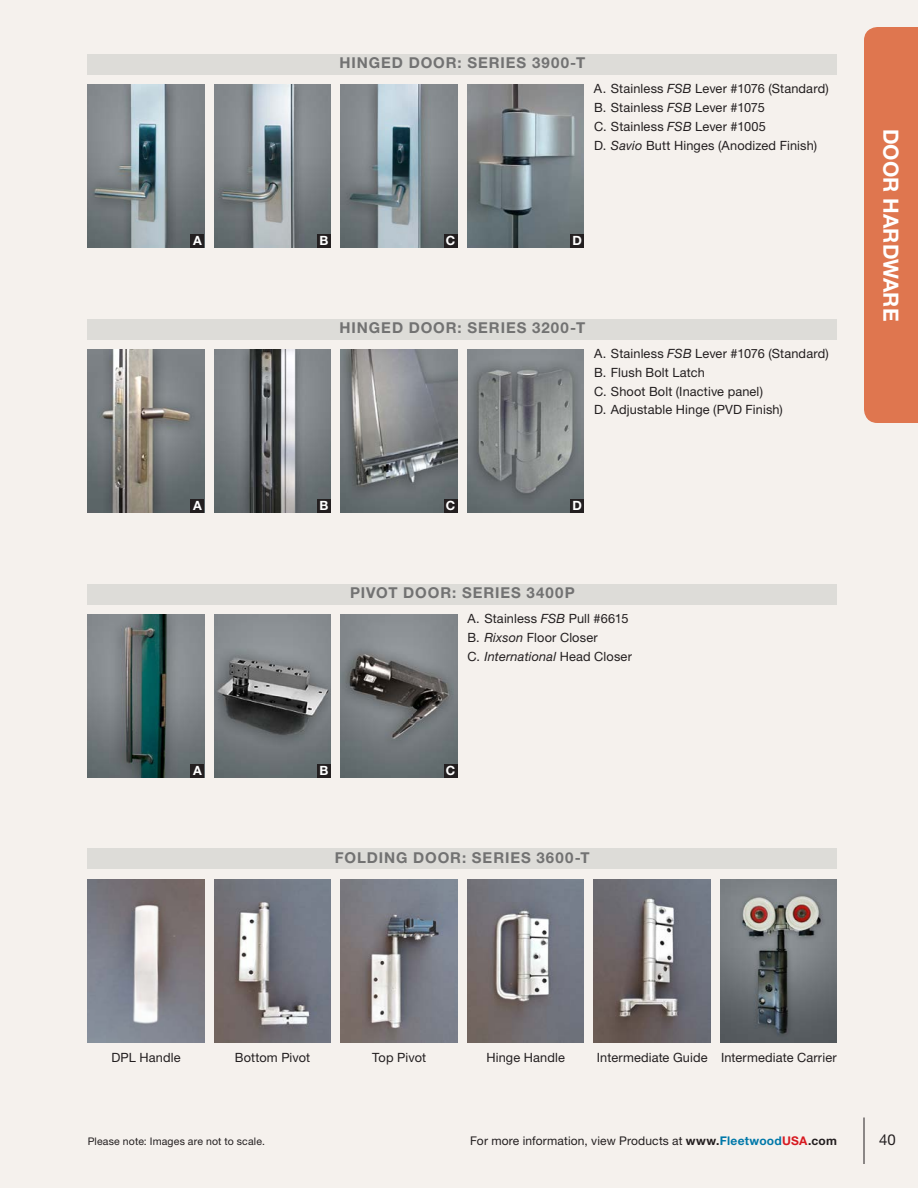
<style>
.page{position:relative;width:918px;height:1188px;background:#f5f1ed}
.page>*{position:absolute;margin:0;border:0;box-sizing:border-box;transform-origin:0 0}
.t1{font:700 21px "Helvetica Neue LT Std";color:#fff}
.t2{font:700 15px "Helvetica Neue LT Std";letter-spacing:.06em;color:#727272}
.t3{font:15px "Helvetica Neue LT Std";color:#231f20}
.t4{font:12.75px/18.8px "Helvetica Neue LT Std";letter-spacing:.01em;color:#231f20}
.t5{font:700 12.75px "Helvetica Neue LT Std";color:#fff}
.t6{font:12px "Helvetica Neue LT Std";letter-spacing:.01em;color:#231f20}
.t7{font:10.5px "Helvetica Neue LT Std";letter-spacing:.015em;color:#231f20}
.s1{font-style:italic}
.s2{font-weight:700}
.s3{font-weight:700;color:#0078a9}
.s4{font-weight:700;color:#d71920}
</style>
<div class="page">
<hr style="left:864px;top:1117px;width:1px;height:47px;background:#231f20">
<div style="left:864px;top:27px;width:54px;height:396px;background:#df764f"></div>
<img style="left:88px;top:349px;width:116px;height:164px">
<img style="left:214px;top:349px;width:117px;height:164px">
<img style="left:341px;top:349px;width:116px;height:164px">
<img style="left:467px;top:349px;width:117px;height:164px">
<img style="left:341px;top:879px;width:116px;height:164px">
<img style="left:214px;top:879px;width:117px;height:164px">
<img style="left:467px;top:879px;width:117px;height:164px">
<img style="left:594px;top:879px;width:116px;height:164px">
<img style="left:721px;top:879px;width:116px;height:164px">
<img style="left:88px;top:879px;width:116px;height:164px">
<img style="left:88px;top:614px;width:116px;height:164px">
<img style="left:214px;top:614px;width:117px;height:164px">
<img style="left:341px;top:614px;width:116px;height:164px">
<div style="left:88px;top:54px;width:749px;height:20px;background:#dddcd8"></div>
<div style="left:88px;top:319px;width:749px;height:20px;background:#dddcd8"></div>
<div style="left:88px;top:584px;width:749px;height:20px;background:#dddcd8"></div>
<div style="left:88px;top:849px;width:749px;height:20px;background:#dddcd8"></div>
<div style="left:191px;top:499px;width:13px;height:14px;background:#231f20"></div>
<div style="left:191px;top:764px;width:13px;height:14px;background:#231f20"></div>
<div style="left:317px;top:499px;width:14px;height:14px;background:#231f20"></div>
<div style="left:317px;top:764px;width:14px;height:14px;background:#231f20"></div>
<div style="left:444px;top:499px;width:13px;height:14px;background:#231f20"></div>
<div style="left:444px;top:764px;width:13px;height:14px;background:#231f20"></div>
<img style="left:88px;top:84px;width:116px;height:164px">
<img style="left:214px;top:84px;width:117px;height:164px">
<img style="left:341px;top:84px;width:116px;height:164px">
<img style="left:467px;top:84px;width:117px;height:164px">
<div style="left:191px;top:234px;width:13px;height:14px;background:#231f20"></div>
<div style="left:317px;top:234px;width:14px;height:14px;background:#231f20"></div>
<div style="left:444px;top:234px;width:13px;height:14px;background:#231f20"></div>
<div style="left:570px;top:234px;width:14px;height:14px;background:#231f20"></div>
<div style="left:570px;top:499px;width:14px;height:14px;background:#231f20"></div>
<p class="t2" style="left:339px;top:54px;width:247px">HINGED DOOR: SERIES 3900-T</p>
<p class="t4" style="left:594px;top:79px;width:236px">A. Stainless <span class="s1">FSB</span> Lever #1076 (Standard)<br>B. Stainless <span class="s1">FSB</span> Lever #1075<br>C. Stainless <span class="s1">FSB</span> Lever #1005<br>D. <span class="s1">Savio</span> Butt Hinges (Anodized Finish)</p>
<p class="t5" style="left:193px;top:233px;width:10px">A</p>
<p class="t5" style="left:320px;top:233px;width:10px">B</p>
<p class="t5" style="left:446px;top:233px;width:11px">C</p>
<p class="t5" style="left:572px;top:233px;width:11px">D</p>
<p class="t2" style="left:339px;top:319px;width:247px">HINGED DOOR: SERIES 3200-T</p>
<p class="t4" style="left:594px;top:344px;width:236px">A. Stainless <span class="s1">FSB</span> Lever #1076 (Standard)<br>B. Flush Bolt Latch<br>C. Shoot Bolt (Inactive panel)<br>D. Adjustable Hinge (PVD Finish)</p>
<p class="t5" style="left:193px;top:498px;width:10px">A</p>
<p class="t5" style="left:320px;top:498px;width:10px">B</p>
<p class="t5" style="left:446px;top:498px;width:11px">C</p>
<p class="t5" style="left:572px;top:498px;width:11px">D</p>
<p class="t2" style="left:350px;top:584px;width:226px">PIVOT DOOR: SERIES 3400P</p>
<p class="t5" style="left:193px;top:763px;width:10px">A</p>
<p class="t5" style="left:320px;top:763px;width:10px">B</p>
<p class="t4" style="left:467px;top:609px;width:166px">A. Stainless <span class="s1">FSB</span> Pull #6615<br>B. <span class="s1">Rixson</span> Floor Closer<br>C. <span class="s1">International</span> Head Closer</p>
<p class="t5" style="left:446px;top:763px;width:11px">C</p>
<p class="t2" style="left:335px;top:849px;width:256px">FOLDING DOOR: SERIES 3600-T</p>
<h1 class="t1" style="left:904px;top:129px;width:194px;rotate:90deg">DOOR HARDWARE</h1>
<p class="t4" style="left:111px;top:1048px;width:71px">DPL Handle</p>
<p class="t4" style="left:235px;top:1048px;width:77px">Bottom Pivot</p>
<p class="t4" style="left:372px;top:1048px;width:55px">Top Pivot</p>
<p class="t4" style="left:486px;top:1048px;width:80px">Hinge Handle</p>
<p class="t4" style="left:597px;top:1048px;width:241px">Intermediate Guide Intermediate Carrier</p>
<p class="t7" style="left:88px;top:1135px;width:179px">Please note: Images are not to scale.</p>
<p class="t6" style="left:470px;top:1134px;width:368px">For more information, view Products at <span class="s2">www.</span><span class="s3">Fleetwood</span><span class="s4">USA</span><span class="s2">.com</span></p>
<p class="t3" style="left:879px;top:1130px;width:18px">40</p>
</div>
